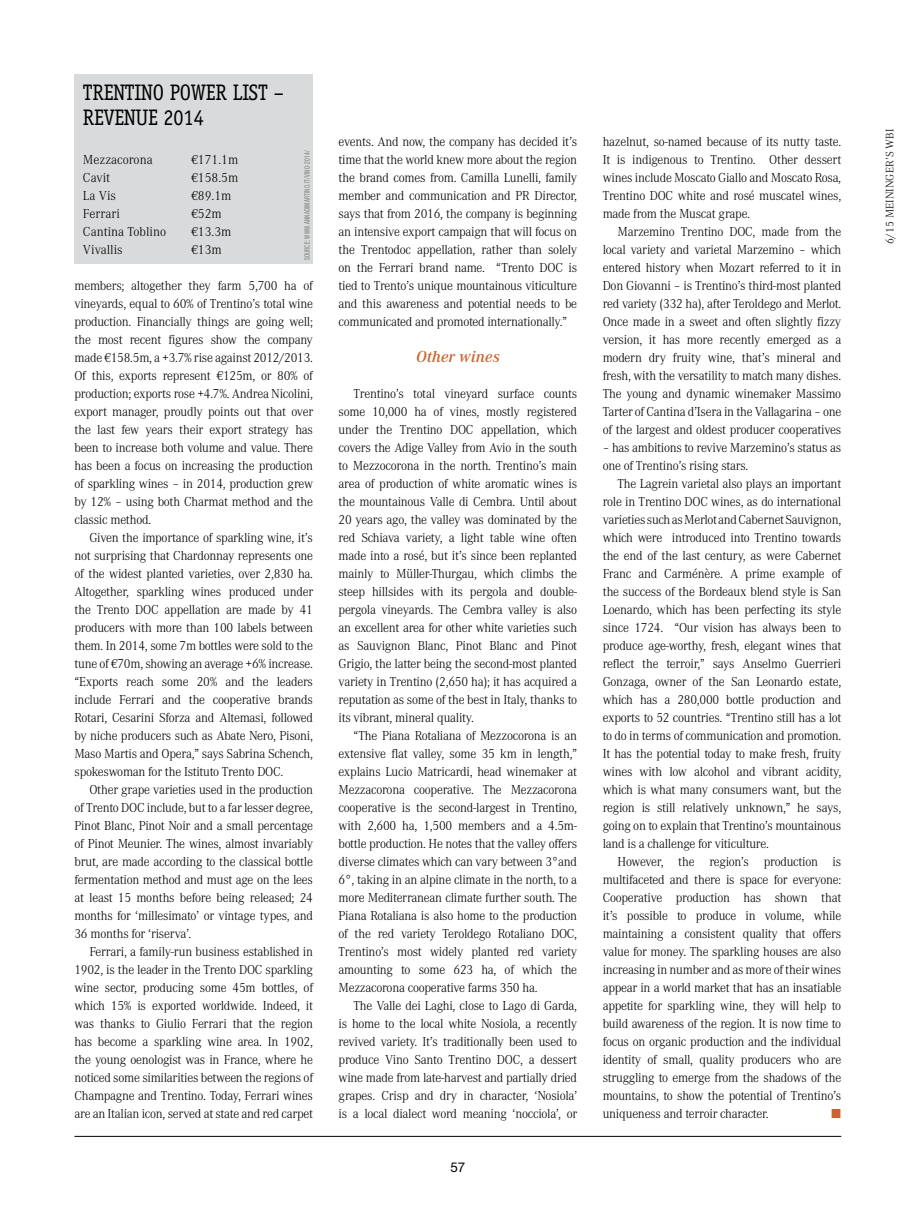
<style>
.page{position:relative;width:915px;height:1212px;background:#fff}
.page>*{position:absolute;margin:0;border:0;box-sizing:border-box;transform-origin:0 0}
.t1{font:22.5px/25.5px "Officina Serif";letter-spacing:-.005em;color:#000;scale:.9 1}
.t2{font:italic 600 16.5px "Corporate A";letter-spacing:.01em;color:#cb642c}
.t3{font:300 13.5px/18px "Corporate A";letter-spacing:-.02em;color:#000;text-align:justify}
.t4{font:300 13.5px "Corporate A";color:#000}
.t5{font:300 13.5px "Corporate A";letter-spacing:.005em;color:#000}
.t6{font:13.5px "Helvetica Neue LT Std";color:#000}
.t7{font:300 11.25px "Corporate A";letter-spacing:.01em;color:#000}
.t8{font:condensed 7.5px "Helvetica Neue LT Std";letter-spacing:.05em;color:#7b7c7e;scale:.75 1}
</style>
<div class="page">
<hr style="left:74px;top:1136px;width:767px;height:1px;background:#000">
<div style="left:74px;top:74px;width:239px;height:190px;background:#d9dadb"></div>
<h1 class="t1" style="left:83px;top:79px;width:225px">TRENTINO POWER LIST –<br>REVENUE 2014</h1>
<p class="t4" style="left:83px;top:152px;width:71px">Mezzacorona</p>
<p class="t3" style="left:191px;top:151px;width:49px">€171.1m</p>
<p class="t3" style="left:83px;top:169px;width:29px">Cavit</p>
<p class="t3" style="left:191px;top:169px;width:49px">€158.5m</p>
<p class="t3" style="left:83px;top:187px;width:35px">La Vis</p>
<p class="t3" style="left:191px;top:187px;width:42px">€89.1m</p>
<p class="t5" style="left:83px;top:206px;width:38px">Ferrari</p>
<p class="t3" style="left:191px;top:205px;width:32px">€52m</p>
<p class="t4" style="left:83px;top:224px;width:85px">Cantina Toblino</p>
<p class="t3" style="left:191px;top:223px;width:42px">€13.3m</p>
<p class="t4" style="left:83px;top:242px;width:41px">Vivallis</p>
<p class="t3" style="left:191px;top:241px;width:32px">€13m</p>
<p class="t8" style="left:303px;top:260px;width:149px;rotate:-90deg">SOURCE: WWW.ANNADIMARTINO.IT/VINO-2014/</p>
<p class="t3" style="left:74px;top:277px;width:240px">members; altogether they farm 5,700 ha of vineyards, equal to 60% of Trentino’s total wine production. Financially things are going well; the most recent figures show the company made €158.5m, a +3.7% rise against 2012/2013.<br>Of this, exports represent €125m, or 80% of production; exports rose +4.7%. Andrea Nicolini, export manager, proudly points out that over the last few years their export strategy has been to increase both volume and value. There has been a focus on increasing the production of sparkling wines – in 2014, production grew by 12% – using both Charmat method and the classic method.</p>
<p class="t3" style="left:74px;top:529px;width:240px;text-indent:15px">Given the importance of sparkling wine, it’s not surprising that Chardonnay represents one of the widest planted varieties, over 2,830 ha.<br>Altogether, sparkling wines produced under the Trento DOC appellation are made by 41 producers with more than 100 labels between them. In 2014, some 7m bottles were sold to the tune of €70m, showing an average +6% increase. “Exports reach some 20% and the leaders include Ferrari and the cooperative brands Rotari, Cesarini Sforza and Altemasi, followed by niche producers such as Abate Nero, Pisoni, Maso Martis and Opera,” says Sabrina Schench, spokeswoman for the Istituto Trento DOC.</p>
<p class="t3" style="left:74px;top:781px;width:240px;text-indent:15px">Other grape varieties used in the production of Trento DOC include, but to a far lesser degree, Pinot Blanc, Pinot Noir and a small percentage of Pinot Meunier. The wines, almost invariably brut, are made according to the classical bottle fermentation method and must age on the lees at least 15 months before being released; 24 months for ‘millesimato’ or vintage types, and 36 months for ‘riserva’.</p>
<p class="t3" style="left:74px;top:943px;width:240px;text-indent:15px">Ferrari, a family-run business established in 1902, is the leader in the Trento DOC sparkling wine sector, producing some 45m bottles, of which 15% is exported worldwide. Indeed, it was thanks to Giulio Ferrari that the region has become a sparkling wine area. In 1902, the young oenologist was in France, where he noticed some similarities between the regions of Champagne and Trentino. Today, Ferrari wines are an Italian icon, served at state and red carpet</p>
<p class="t3" style="left:338px;top:133px;width:240px">events. And now, the company has decided it’s time that the world knew more about the region the brand comes from. Camilla Lunelli, family member and communication and PR Director, says that from 2016, the company is beginning an intensive export campaign that will focus on the Trentodoc appellation, rather than solely on the Ferrari brand name. “Trento DOC is tied to Trento’s unique mountainous viticulture and this awareness and potential needs to be communicated and promoted internationally.”</p>
<p class="t2" style="left:416px;top:347px;width:85px">Other wines</p>
<p class="t3" style="left:338px;top:385px;width:240px;text-indent:15px">Trentino’s total vineyard surface counts some 10,000 ha of vines, mostly registered under the Trentino DOC appellation, which covers the Adige Valley from Avio in the south to Mezzocorona in the north. Trentino’s main area of production of white aromatic wines is the mountainous Valle di Cembra. Until about 20 years ago, the valley was dominated by the red Schiava variety, a light table wine often made into a rosé, but it’s since been replanted mainly to Müller-Thurgau, which climbs the steep hillsides with its pergola and double&shy;pergola vineyards. The Cembra valley is also an excellent area for other white varieties such as Sauvignon Blanc, Pinot Blanc and Pinot Grigio, the latter being the second-most planted variety in Trentino (2,650 ha); it has acquired a reputation as some of the best in Italy, thanks to its vibrant, mineral quality.</p>
<p class="t3" style="left:338px;top:727px;width:240px;text-indent:15px">“The Piana Rotaliana of Mezzocorona is an extensive flat valley, some 35 km in length,” explains Lucio Matricardi, head winemaker at Mezzacorona cooperative. The Mezzacorona cooperative is the second-largest in Trentino, with 2,600 ha, 1,500 members and a 4.5m&shy;bottle production. He notes that the valley offers diverse climates which can vary between 3°and 6°, taking in an alpine climate in the north, to a more Mediterranean climate further south. The Piana Rotaliana is also home to the production of the red variety Teroldego Rotaliano DOC, Trentino’s most widely planted red variety amounting to some 623 ha, of which the Mezzacorona cooperative farms 350 ha.</p>
<p class="t3" style="left:338px;top:997px;width:240px;text-indent:15px">The Valle dei Laghi, close to Lago di Garda, is home to the local white Nosiola, a recently revived variety. It’s traditionally been used to produce Vino Santo Trentino DOC, a dessert wine made from late-harvest and partially dried grapes. Crisp and dry in character, ‘Nosiola’ is a local dialect word meaning ‘nocciola’, or</p>
<p class="t6" style="left:450px;top:1159px;width:16px">57</p>
<p class="t3" style="left:602px;top:133px;width:240px">hazelnut, so-named because of its nutty taste.<br>It is indigenous to Trentino. Other dessert wines include Moscato Giallo and Moscato Rosa, Trentino DOC white and rosé muscatel wines, made from the Muscat grape.</p>
<p class="t3" style="left:602px;top:223px;width:240px;text-indent:15px">Marzemino Trentino DOC, made from the local variety and varietal Marzemino – which entered history when Mozart referred to it in Don Giovanni – is Trentino’s third-most planted red variety (332 ha), after Teroldego and Merlot.<br>Once made in a sweet and often slightly fizzy version, it has more recently emerged as a modern dry fruity wine, that’s mineral and fresh, with the versatility to match many dishes.<br>The young and dynamic winemaker Massimo Tarter of Cantina d’Isera in the Vallagarina – one of the largest and oldest producer cooperatives</p>
<p class="t3" style="left:602px;top:439px;width:240px">– has ambitions to revive Marzemino’s status as one of Trentino’s rising stars.</p>
<p class="t3" style="left:602px;top:475px;width:240px;text-indent:15px">The Lagrein varietal also plays an important role in Trentino DOC wines, as do international varieties such as Merlot and Cabernet Sauvignon, which were introduced into Trentino towards the end of the last century, as were Cabernet Franc and Carménère. A prime example of the success of the Bordeaux blend style is San Loenardo, which has been perfecting its style since 1724. “Our vision has always been to produce age-worthy, fresh, elegant wines that reflect the terroir,” says Anselmo Guerrieri Gonzaga, owner of the San Leonardo estate, which has a 280,000 bottle production and exports to 52 countries. “Trentino still has a lot to do in terms of communication and promotion.<br>It has the potential today to make fresh, fruity wines with low alcohol and vibrant acidity, which is what many consumers want, but the region is still relatively unknown,” he says, going on to explain that Trentino’s mountainous land is a challenge for viticulture.</p>
<p class="t3" style="left:602px;top:853px;width:240px;text-indent:15px">However, the region’s production is multifaceted and there is space for everyone:<br>Cooperative production has shown that it’s possible to produce in volume, while maintaining a consistent quality that offers value for money. The sparkling houses are also increasing in number and as more of their wines appear in a world market that has an insatiable appetite for sparkling wine, they will help to build awareness of the region. It is now time to focus on organic production and the individual identity of small, quality producers who are struggling to emerge from the shadows of the mountains, to show the potential of Trentino’s uniqueness and terroir character.</p>
<p class="t7" style="left:883px;top:244px;width:117px;rotate:-90deg">6/15 MEININGER’S WBI</p>
</div>
